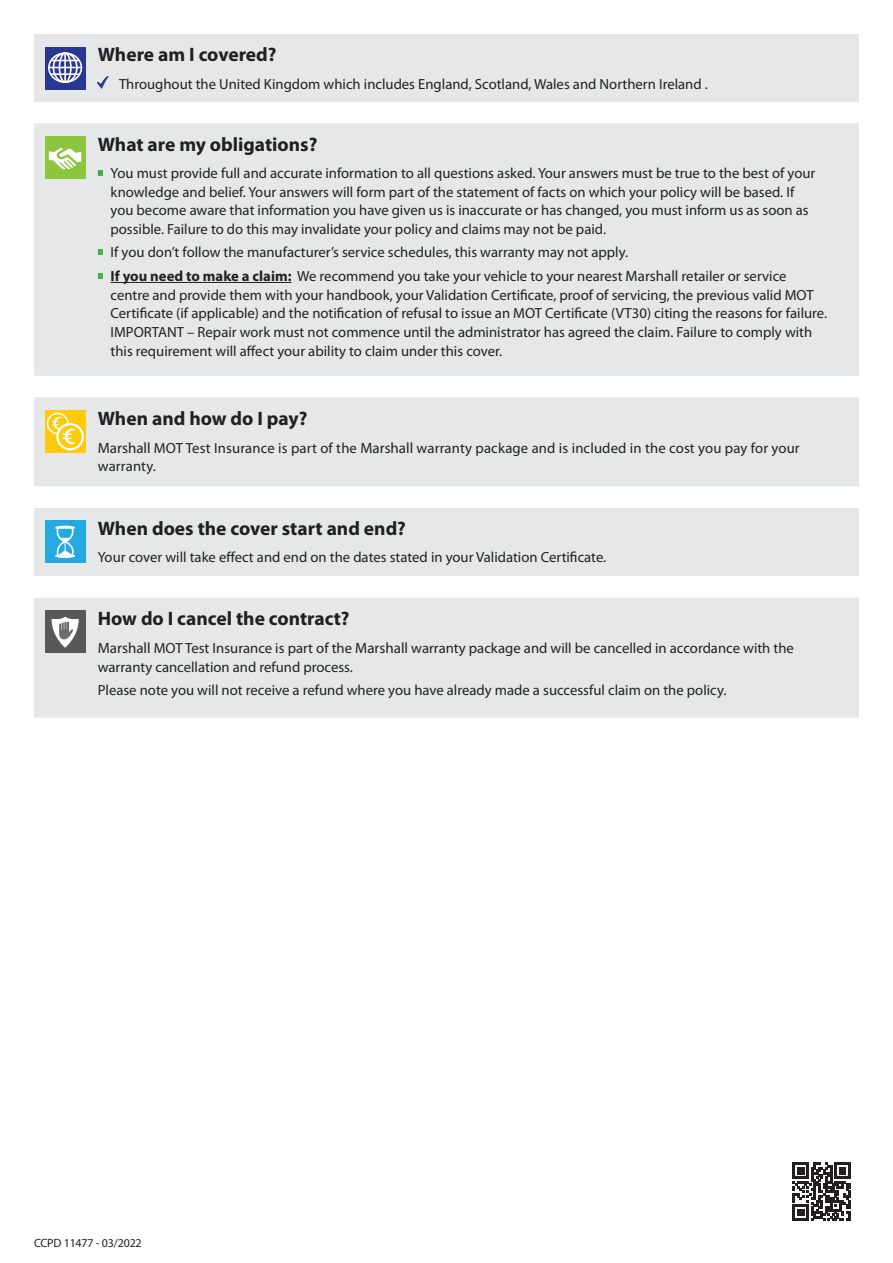
<style>
.page{position:relative;width:893px;height:1263px;background:#fff}
.page>*{position:absolute;margin:0;border:0;box-sizing:border-box;transform-origin:0 0}
.Cover_subhead{font:700 19.5px "Myriad Pro";color:#231f20}
.Main_obligations_bul{font:14.7px/18.8px "Myriad Pro";color:#231f20}
.Covered_bullets{font:14.7px/18.8px "Myriad Pro";color:#231f20}
.Covered_bullets-2{font:12px "Myriad Pro";letter-spacing:-.015em;color:#231f20}
.s1{font-weight:700}
.s2{font-size:15px}
</style>
<div class="page">
<div style="left:34px;top:34px;width:825px;height:684px;background:#e6e7e9"></div>
<svg style="left:34px;top:376px;width:825px;height:221px;fill:#e6e7e9"></svg>
<svg style="left:45px;top:47px;width:41px;height:42px"></svg>
<div style="left:48px;top:52px;width:34px;height:31px;border:2px solid #fff;border-radius:50%"></div>
<div style="left:53px;top:52px;width:25px;height:31px;border:2px solid #fff;border-radius:50%"></div>
<div style="left:59px;top:52px;width:13px;height:31px;border:2px solid #fff;border-radius:50%"></div>
<hr style="left:64px;top:53px;width:2px;height:30px;background:#fff">
<svg style="left:51px;top:60px;width:29px;height:1px"></svg>
<hr style="left:51px;top:73px;width:29px;height:2px;background:#fff">
<hr style="left:49px;top:67px;width:32px;height:1px;background:#fff">
<svg style="left:98px;top:77px;width:11px;height:12px"></svg>
<div style="left:45px;top:136px;width:41px;height:43px;background:#8bc63e"></div>
<svg style="left:49px;top:148px;width:33px;height:22px"></svg>
<hr style="left:111px;top:282px;width:180px;height:1px;background:#231f20">
<div style="left:45px;top:410px;width:41px;height:42px;background:#feca0a"></div>
<div style="left:47px;top:413px;width:22px;height:21px;border:2px solid #fff;border-radius:50%"></div>
<svg style="left:57px;top:424px;width:26px;height:25px"></svg>
<div style="left:56px;top:423px;width:28px;height:27px;border:2px solid #fff;border-radius:50%"></div>
<svg style="left:51px;top:416px;width:25px;height:29px"></svg>
<div style="left:45px;top:520px;width:41px;height:43px;background:#24aae1"></div>
<svg style="left:55px;top:526px;width:20px;height:32px"></svg>
<div style="left:45px;top:610px;width:41px;height:43px;background:#57585a"></div>
<svg style="left:52px;top:617px;width:27px;height:31px"></svg>
<svg style="left:98px;top:171px;width:5px;height:5px"></svg>
<svg style="left:98px;top:250px;width:5px;height:5px"></svg>
<svg style="left:98px;top:273px;width:5px;height:6px"></svg>
<div style="left:791px;top:1161px;width:62px;height:61px;background:linear-gradient(to bottom,#fff,#fff)"></div>
<svg style="left:793px;top:1163px;width:58px;height:58px"></svg>
<p class="Cover_subhead" style="left:98px;top:42px;width:180px">Where am I covered?</p>
<p class="Covered_bullets" style="left:119px;top:74px;width:590px">Throughout the United Kingdom which includes England, Scotland, Wales and Northern Ireland .</p>
<p class="Cover_subhead" style="left:98px;top:131px;width:221px">What are my obligations?</p>
<p class="Main_obligations_bul" style="left:111px;top:163px;width:706px;text-indent:-13px"><sup>■</sup> You must provide full and accurate information to all questions asked. Your answers must be true to the best of your knowledge and belief. Your answers will form part of the statement of facts on which your policy will be based. If you become aware that information you have given us is inaccurate or has changed, you must inform us as soon as possible. Failure to do this may invalidate your policy and claims may not be paid.</p>
<p class="Main_obligations_bul" style="left:98px;top:243px;width:532px"><sup>■</sup> If you don’t follow the manufacturer’s service schedules, this warranty may not apply.</p>
<p class="Main_obligations_bul" style="left:111px;top:266px;width:718px;text-indent:-13px"><sup>■</sup> <span class="s1">If you need to make a claim:</span> We recommend you take your vehicle to your nearest <span class="s2">Marshall</span> retailer or service centre and provide them with your handbook, your Validation Certificate, proof of servicing, the previous valid MOT Certificate (if applicable) and the notification of refusal to issue an MOT Certificate (VT30) citing the reasons for failure.<br>IMPORTANT – Repair work must not commence until the administrator has agreed the claim. Failure to comply with this requirement will affect your ability to claim under this cover.</p>
<p class="Cover_subhead" style="left:98px;top:405px;width:211px">When and how do I pay?</p>
<p class="Covered_bullets" style="left:98px;top:438px;width:703px"><span class="s2">Marshall</span> MOT Test Insurance is part of the <span class="s2">Marshall</span> warranty package and is included in the cost you pay for your warranty.</p>
<p class="Cover_subhead" style="left:98px;top:516px;width:310px">When does the cover start and end?</p>
<p class="Covered_bullets" style="left:98px;top:548px;width:510px">Your cover will take effect and end on the dates stated in your Validation Certificate.</p>
<p class="Cover_subhead" style="left:98px;top:605px;width:253px">How do I cancel the contract?</p>
<p class="Covered_bullets" style="left:98px;top:638px;width:698px"><span class="s2">Marshall</span> MOT Test Insurance is part of the <span class="s2">Marshall</span> warranty package and will be cancelled in accordance with the warranty cancellation and refund process.</p>
<p class="Covered_bullets" style="left:98px;top:680px;width:630px">Please note you will not receive a refund where you have already made a successful claim on the policy.</p>
<p class="Covered_bullets-2" style="left:34px;top:1235px;width:109px">CCPD 11477 - 03/2022</p>
</div>
